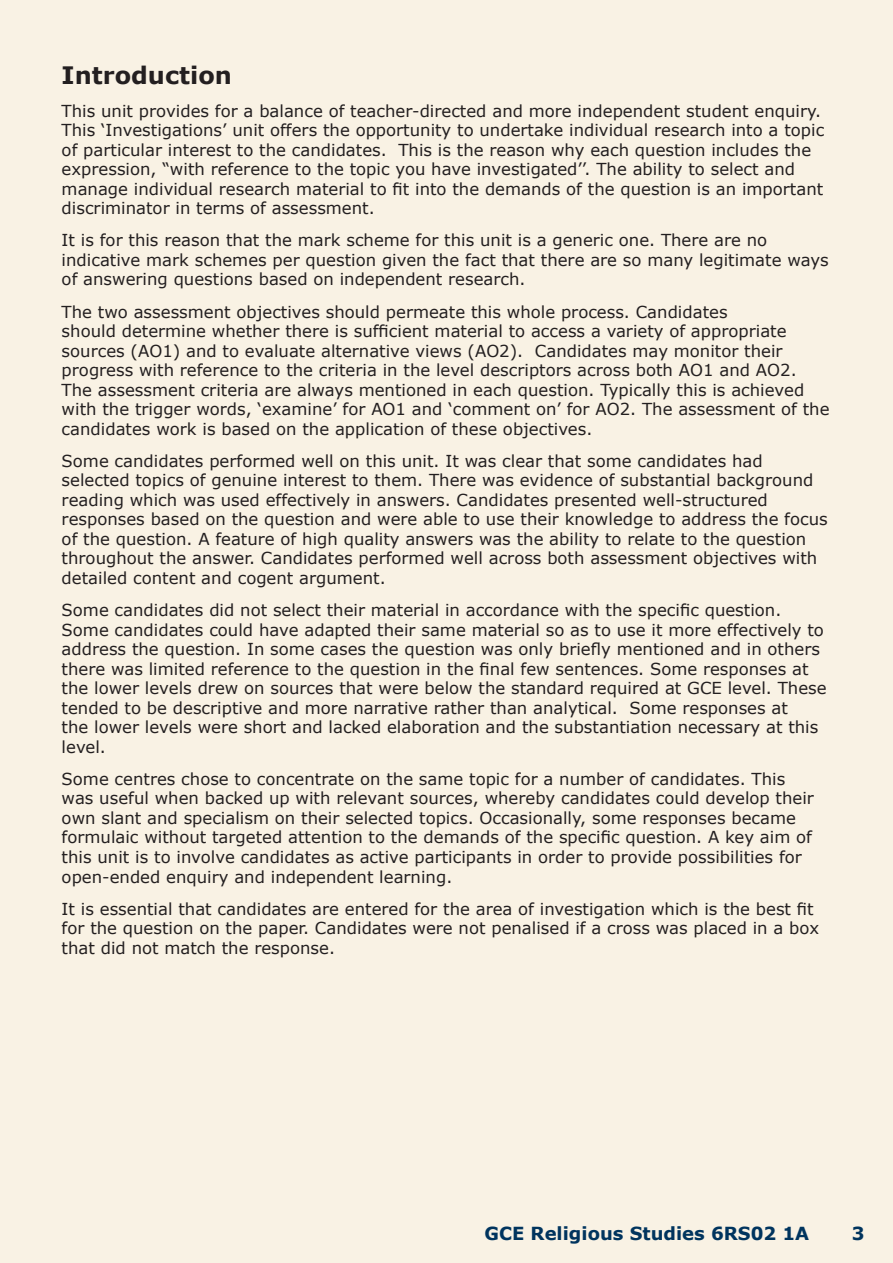
<style>
.page{position:relative;width:893px;height:1263px;background:#f9f2e4}
.page>*{position:absolute;margin:0;border:0;box-sizing:border-box;transform-origin:0 0}
.t1{font:700 24px "Verdana";color:#231f20}
.t2{font:700 18px "Verdana";color:#00345e}
.t3{font:16.5px/19.5px "Verdana";color:#231f20}
</style>
<div class="page">
<h1 class="t1" style="left:62px;top:60px;width:172px">Introduction</h1>
<p class="t3" style="left:62px;top:100px;width:764px">This unit provides for a balance of teacher-directed and more independent student enquiry.<br>This ‘Investigations’ unit offers the opportunity to undertake individual research into a topic of particular interest to the candidates. This is the reason why each question includes the expression, “with reference to the topic you have investigated’’. The ability to select and manage individual research material to fit into the demands of the question is an important discriminator in terms of assessment.</p>
<p class="t3" style="left:62px;top:230px;width:769px">It is for this reason that the mark scheme for this unit is a generic one. There are no indicative mark schemes per question given the fact that there are so many legitimate ways of answering questions based on independent research.</p>
<p class="t3" style="left:62px;top:301px;width:769px">The two assessment objectives should permeate this whole process. Candidates<br>should determine whether there is sufficient material to access a variety of appropriate sources (AO1) and to evaluate alternative views (AO2). Candidates may monitor their progress with reference to the criteria in the level descriptors across both AO1 and AO2.<br>The assessment criteria are always mentioned in each question. Typically this is achieved with the trigger words, ‘examine’ for AO1 and ‘comment on’ for AO2. The assessment of the candidates work is based on the application of these objectives.</p>
<p class="t3" style="left:62px;top:451px;width:768px">Some candidates performed well on this unit. It was clear that some candidates had selected topics of genuine interest to them. There was evidence of substantial background reading which was used effectively in answers. Candidates presented well-structured responses based on the question and were able to use their knowledge to address the focus of the question. A feature of high quality answers was the ability to relate to the question throughout the answer. Candidates performed well across both assessment objectives with detailed content and cogent argument.</p>
<p class="t3" style="left:62px;top:600px;width:766px">Some candidates did not select their material in accordance with the specific question.<br>Some candidates could have adapted their same material so as to use it more effectively to address the question. In some cases the question was only briefly mentioned and in others there was limited reference to the question in the final few sentences. Some responses at the lower levels drew on sources that were below the standard required at GCE level. These tended to be descriptive and more narrative rather than analytical. Some responses at<br>the lower levels were short and lacked elaboration and the substantiation necessary at this level.</p>
<p class="t3" style="left:62px;top:769px;width:754px">Some centres chose to concentrate on the same topic for a number of candidates. This was useful when backed up with relevant sources, whereby candidates could develop their own slant and specialism on their selected topics. Occasionally, some responses became formulaic without targeted attention to the demands of the specific question. A key aim of this unit is to involve candidates as active participants in order to provide possibilities for open-ended enquiry and independent learning.</p>
<p class="t3" style="left:62px;top:898px;width:759px">It is essential that candidates are entered for the area of investigation which is the best fit for the question on the paper. Candidates were not penalised if a cross was placed in a box that did not match the response.</p>
<p class="t2" style="left:484px;top:1222px;width:326px">GCE Religious Studies 6RS02 1A</p>
<p class="t2" style="left:852px;top:1222px;width:14px">3</p>
</div>
